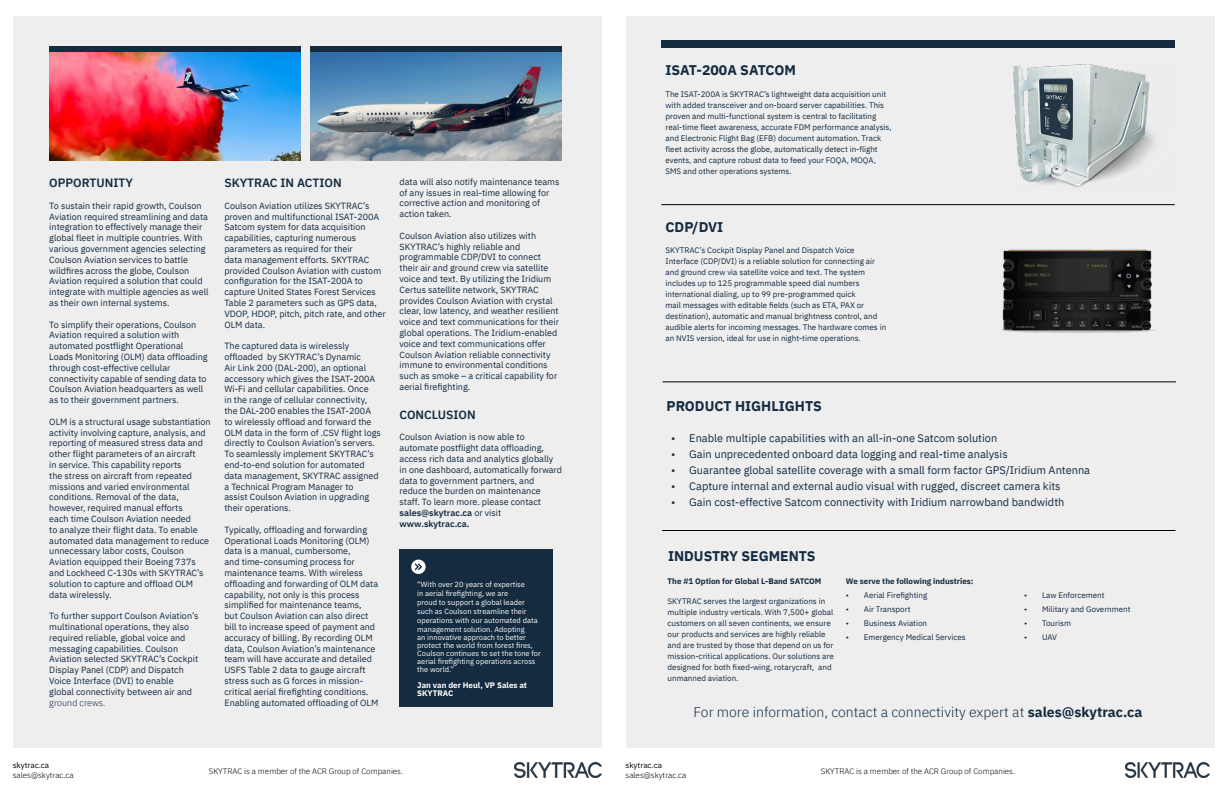
<style>
.page{position:relative;width:1224px;height:792px;background:#fff}
.page>*{position:absolute;margin:0;border:0;box-sizing:border-box;transform-origin:0 0}
.t1{font:300 14px "IBM Plex Sans";color:#142b40}
.t2{font:700 14px "IBM Plex Sans";color:#142b40}
.t3{font:600 12px "IBM Plex Sans";color:#142b40}
.t4{font:11px "IBM Plex Sans";color:#142b40}
.t5{font:9px/10.8px "IBM Plex Sans";color:#142b40}
.t6{font:300 9px "IBM Plex Sans";color:#142b40}
.t7{font:8px/11px "IBM Plex Sans";color:#142b40}
.t8{font:300 8px "IBM Plex Sans";color:#000}
.t9{font:700 8px "IBM Plex Sans";color:#142b40}
.t10{font:700 8px/8px "IBM Plex Sans";color:#fff}
.t11{font:8px "IBM Plex Sans";color:#000}
.t12{font:7.5px/9px "IBM Plex Sans";color:#fff}
.s1{font-weight:600}
.s2{font-weight:700}
</style>
<div class="page">
<div style="left:13px;top:16px;width:589px;height:731px;background:#eeeeef"></div>
<div style="left:626px;top:16px;width:588px;height:732px;background:#eeeeef"></div>
<img style="left:515px;top:762px;width:87px;height:16px">
<img style="left:1125px;top:762px;width:85px;height:16px">
<img style="left:49px;top:52px;width:251px;height:108px">
<img style="left:311px;top:52px;width:251px;height:108px">
<div style="left:49px;top:46px;width:251px;height:6px;background:#142b40"></div>
<div style="left:311px;top:46px;width:251px;height:6px;background:#142b40"></div>
<div style="left:400px;top:549px;width:153px;height:157px;background:#142b40"></div>
<svg style="left:411px;top:560px;width:15px;height:14px"></svg>
<div style="left:661px;top:41px;width:514px;height:7px;background:#142b40"></div>
<img style="left:1013px;top:64px;width:143px;height:124px">
<hr style="left:663px;top:381px;width:513px;height:1px;background:#000">
<img style="left:1001px;top:249px;width:154px;height:83px">
<hr style="left:661px;top:204px;width:514px;height:1px;background:#000">
<hr style="left:662px;top:530px;width:513px;height:1px;background:#000">
<h2 class="t3" style="left:49px;top:178px;width:85px">OPPORTUNITY</h2>
<p class="t5" style="left:49px;top:201px;width:161px">To sustain their rapid growth, Coulson Aviation required streamlining and data integration to effectively manage their global fleet in multiple countries. With various government agencies selecting Coulson Aviation services to battle wildfires across the globe, Coulson Aviation required a solution that could integrate with multiple agencies as well as their own internal systems.</p>
<p class="t5" style="left:49px;top:320px;width:160px">To simplify their operations, Coulson Aviation required a solution with automated postflight Operational Loads Monitoring (OLM) data offloading through cost-effective cellular connectivity capable of sending data to Coulson Aviation headquarters as well as to their government partners.</p>
<p class="t5" style="left:49px;top:415px;width:163px">OLM is a structural usage substantiation activity involving capture, analysis, and reporting of measured stress data and other flight parameters of an aircraft<br>in service. This capability reports<br>the stress on aircraft from repeated missions and varied environmental conditions. Removal of the data, however, required manual efforts<br>each time Coulson Aviation needed<br>to analyze their flight data. To enable automated data management to reduce unnecessary labor costs, Coulson Aviation equipped their Boeing 737s and Lockheed C-130s with SKYTRAC’s solution to capture and offload OLM data wirelessly.</p>
<p class="t5" style="left:49px;top:611px;width:151px">To further support Coulson Aviation’s multinational operations, they also required reliable, global voice and messaging capabilities. Coulson Aviation selected SKYTRAC’s Cockpit Display Panel (CDP) and Dispatch Voice Interface (DVI) to enable global connectivity between air and</p>
<p class="t6" style="left:49px;top:699px;width:58px">ground crews.</p>
<h2 class="t3" style="left:224px;top:178px;width:119px">SKYTRAC IN ACTION</h2>
<p class="t5" style="left:224px;top:199px;width:163px">Coulson Aviation utilizes SKYTRAC’s proven and multifunctional ISAT-200A Satcom system for data acquisition capabilities, capturing numerous parameters as required for their<br>data management efforts. SKYTRAC provided Coulson Aviation with custom configuration for the ISAT-200A to capture United States Forest Services Table 2 parameters such as GPS data, VDOP, HDOP, pitch, pitch rate, and other OLM data.</p>
<p class="t5" style="left:224px;top:341px;width:158px">The captured data is wirelessly offloaded by SKYTRAC’s Dynamic<br>Air Link 200 (DAL-200), an optional accessory which gives the ISAT-200A Wi-Fi and cellular capabilities. Once<br>in the range of cellular connectivity, the DAL-200 enables the ISAT-200A to wirelessly offload and forward the OLM data in the form of .CSV flight logs directly to Coulson Aviation’s servers.<br>To seamlessly implement SKYTRAC’s end-to-end solution for automated data management, SKYTRAC assigned a Technical Program Manager to<br>assist Coulson Aviation in upgrading their operations.</p>
<p class="t5" style="left:224px;top:525px;width:156px">Typically, offloading and forwarding Operational Loads Monitoring (OLM) data is a manual, cumbersome,<br>and time-consuming process for maintenance teams. With wireless offloading and forwarding of OLM data capability, not only is this process simplified for maintenance teams,<br>but Coulson Aviation can also direct bill to increase speed of payment and accuracy of billing. By recording OLM data, Coulson Aviation’s maintenance team will have accurate and detailed USFS Table 2 data to gauge aircraft stress such as G forces in mission&shy;critical aerial firefighting conditions.<br>Enabling automated offloading of OLM</p>
<p class="t5" style="left:400px;top:177px;width:162px">data will also notify maintenance teams of any issues in real-time allowing for corrective action and monitoring of action taken.</p>
<p class="t5" style="left:400px;top:230px;width:161px">Coulson Aviation also utilizes with SKYTRAC’s highly reliable and programmable CDP/DVI to connect their air and ground crew via satellite voice and text. By utilizing the Iridium Certus satellite network, SKYTRAC provides Coulson Aviation with crystal clear, low latency, and weather resilient voice and text communications for their global operations. The Iridium-enabled voice and text communications offer Coulson Aviation reliable connectivity immune to environmental conditions such as smoke – a critical capability for aerial firefighting.</p>
<h2 class="t3" style="left:400px;top:410px;width:78px">CONCLUSION</h2>
<p class="t5" style="left:400px;top:433px;width:164px">Coulson Aviation is now able to automate postflight data offloading, access rich data and analytics globally in one dashboard, automatically forward data to government partners, and reduce the burden on maintenance staff. To learn more. please contact <span class="s1">sales@skytrac.ca</span> or visit <span class="s1">www.skytrac.ca.</span></p>
<p class="t12" style="left:417px;top:581px;width:122px">“With over 20 years of expertise<br>in aerial firefighting, we are<br>proud to support a global leader such as Coulson streamline their operations with our automated data management solution. Adopting</p>
<p class="t12" style="left:417px;top:634px;width:125px;line-height:8px">an innovative approach to better protect the world from forest fires,<br>Coulson continues to set the tone for aerial firefighting operations across the world.”</p>
<p class="t10" style="left:417px;top:682px;width:111px">Jan van der Heul, VP Sales at<br>SKYTRAC</p>
<h1 class="t2" style="left:666px;top:65px;width:132px">ISAT-200A SATCOM</h1>
<p class="t7" style="left:666px;top:88px;width:228px">The ISAT-200A is SKYTRAC’s lightweight data acquisition unit with added transceiver and on-board server capabilities. This proven and multi-functional system is central to facilitating real-time fleet awareness, accurate FDM performance analysis, and Electronic Flight Bag (EFB) document automation. Track fleet activity across the globe, automatically detect in-flight events, and capture robust data to feed your FOQA, MOQA, SMS and other operations systems.</p>
<h1 class="t2" style="left:666px;top:222px;width:59px">CDP/DVI</h1>
<p class="t7" style="left:666px;top:244px;width:222px">SKYTRAC’s Cockpit Display Panel and Dispatch Voice Interface (CDP/DVI) is a reliable solution for connecting air and ground crew via satellite voice and text. The system includes up to 125 programmable speed dial numbers international dialing, up to 99 pre-programmed quick<br>mail messages with editable fields (such as ETA, PAX or destination), automatic and manual brightness control, and audible alerts for incoming messages. The hardware comes in an NVIS version, ideal for use in night-time operations.</p>
<h1 class="t2" style="left:666px;top:401px;width:157px">PRODUCT HIGHLIGHTS</h1>
<p class="t4" style="left:671px;top:433px;width:328px">• Enable multiple capabilities with an all-in-one Satcom solution</p>
<p class="t4" style="left:671px;top:449px;width:338px">• Gain unprecedented onboard data logging and real-time analysis</p>
<p class="t4" style="left:671px;top:465px;width:420px">• Guarantee global satellite coverage with a small form factor GPS/Iridium Antenna</p>
<p class="t4" style="left:671px;top:481px;width:391px">• Capture internal and external audio visual with rugged, discreet camera kits</p>
<p class="t4" style="left:671px;top:497px;width:395px">• Gain cost-effective Satcom connectivity with Iridium narrowband bandwidth</p>
<h1 class="t2" style="left:668px;top:551px;width:149px">INDUSTRY SEGMENTS</h1>
<p class="t9" style="left:668px;top:578px;width:155px">The #1 Option for Global L-Band SATCOM</p>
<p class="t7" style="left:668px;top:595px;width:168px">SKYTRAC serves the largest organizations in multiple industry verticals. With 7,500+ global customers on all seven continents, we ensure our products and services are highly reliable and are trusted by those that depend on us for mission-critical applications. Our solutions are designed for both fixed-wing, rotarycraft, and unmanned aviation.</p>
<p class="t9" style="left:846px;top:578px;width:129px">We serve the following industries:</p>
<p class="t7" style="left:846px;top:590px;width:83px">• Aerial Firefighting</p>
<p class="t7" style="left:846px;top:604px;width:66px">• Air Transport</p>
<p class="t7" style="left:846px;top:618px;width:83px">• Business Aviation</p>
<p class="t7" style="left:846px;top:632px;width:121px">• Emergency Medical Services</p>
<p class="t7" style="left:1024px;top:590px;width:82px">• Law Enforcement</p>
<p class="t7" style="left:1024px;top:604px;width:108px">• Military and Government</p>
<p class="t7" style="left:1024px;top:618px;width:48px">• Tourism</p>
<p class="t7" style="left:1024px;top:632px;width:34px">• UAV</p>
<h1 class="t1" style="left:694px;top:707px;width:450px">For more information, contact a connectivity expert at <span class="s2">sales@skytrac.ca</span></h1>
<p class="t11" style="left:13px;top:762px;width:38px">skytrac.ca</p>
<p class="t8" style="left:13px;top:772px;width:62px">sales@skytrac.ca</p>
<p class="t11" style="left:626px;top:762px;width:38px">skytrac.ca</p>
<p class="t8" style="left:626px;top:772px;width:62px">sales@skytrac.ca</p>
<p class="t8" style="left:209px;top:768px;width:196px">SKYTRAC is a member of the ACR Group of Companies.</p>
<p class="t8" style="left:821px;top:768px;width:196px">SKYTRAC is a member of the ACR Group of Companies.</p>
</div>
